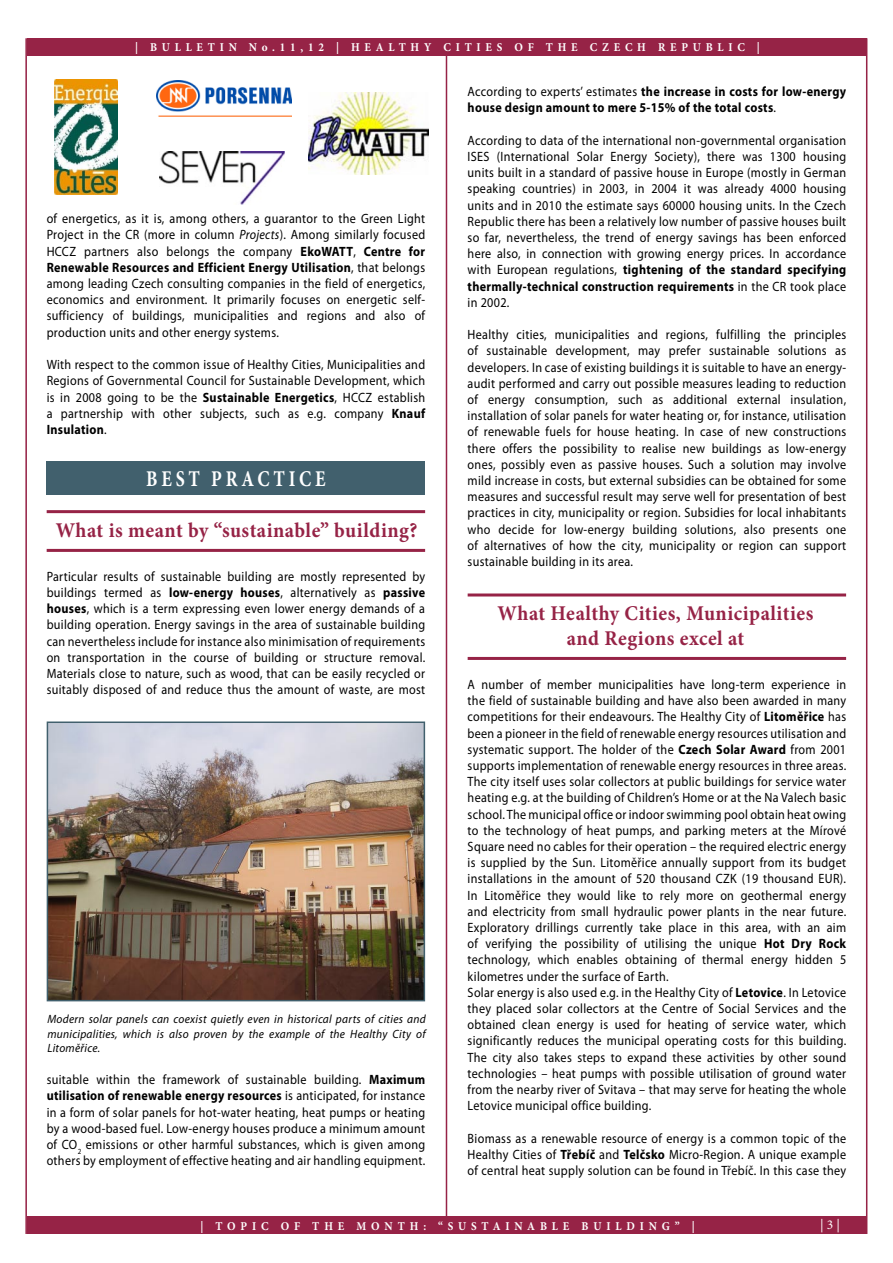
<style>
.page{position:relative;width:893px;height:1263px;background:#fff}
.page>*{position:absolute;margin:0;border:0;box-sizing:border-box;transform-origin:0 0}
.t1{font:700 22.5px "Minion Pro";letter-spacing:.21em;color:#fff;scale:.8 1}
.t2{font:700 21px/25.2px "Minion Pro";letter-spacing:.025em;color:#962346;text-align:center;scale:.95 1}
.t3{font:13.5px/16.2px "Myriad Pro";letter-spacing:.025em;color:#000;text-align:justify;scale:.9 1}
.t4{font:700 13.5px/16.2px "Myriad Pro";letter-spacing:.025em;color:#000;scale:.9 1}
.t5{font:13.5px "Minion Pro";color:#fff}
.t6{font:italic 12px/14.4px "Myriad Pro";letter-spacing:.025em;color:#000;text-align:justify;scale:.95 1}
.t7{font:700 12px "Minion Pro";letter-spacing:.43em;color:#fff;scale:.93 1}
.s1{font-style:italic}
.s2{font-weight:700}
.s3{font-weight:400}
</style>
<div class="page">
<hr style="left:446px;top:55px;width:1px;height:1163px;background:#962346">
<hr style="left:25px;top:38px;width:2px;height:1196px;background:#962346">
<hr style="left:866px;top:38px;width:1px;height:1196px;background:#962346">
<div style="left:27px;top:1217px;width:839px;height:17px;background:#962346"></div>
<div style="left:27px;top:38px;width:839px;height:17px;background:#962346"></div>
<div style="left:47px;top:461px;width:378px;height:34px;background:#41606d"></div>
<hr style="left:47px;top:549px;width:378px;height:3px;background:#962346">
<hr style="left:47px;top:510px;width:378px;height:3px;background:#962346">
<hr style="left:468px;top:657px;width:378px;height:3px;background:#962346">
<hr style="left:468px;top:593px;width:378px;height:3px;background:#962346">
<img style="left:50px;top:724px;width:372px;height:274px">
<div style="left:47px;top:721px;width:378px;height:280px;border:2px solid #41606d"></div>
<img style="left:160px;top:152px;width:125px;height:53px">
<img style="left:308px;top:92px;width:121px;height:82px">
<img style="left:157px;top:80px;width:134px;height:37px">
<img style="left:54px;top:79px;width:63px;height:115px">
<p class="t7" style="left:135px;top:39px;width:673px">| BULLETIN No.11,12 | HEALTHY CITIES OF THE CZECH REPUBLIC |</p>
<p class="t3" style="left:47px;top:210px;width:422px">of energetics, as it is, among others, a guarantor to the Green Light Project in the CR (more in column <span class="s1">Projects</span>). Among similarly focused HCCZ partners also belongs the company <span class="s2">EkoWATT</span>, <span class="s2">Centre for Renewable Resources and Efficient Energy Utilisation</span>, that belongs among leading Czech consulting companies in the field of energetics, economics and environment. It primarily focuses on energetic self&shy;sufficiency of buildings, municipalities and regions and also of production units and other energy systems.</p>
<p class="t3" style="left:47px;top:356px;width:422px">With respect to the common issue of Healthy Cities, Municipalities and Regions of Governmental Council for Sustainable Development, which is in 2008 going to be the <span class="s2">Sustainable Energetics</span>, HCCZ establish a partnership with other subjects, such as e.g. company <span class="s2">Knauf Insulation</span>.</p>
<h1 class="t1" style="left:146px;top:463px;width:18px">best</h1>
<h1 class="t1" style="left:211px;top:463px;width:144px">PRACTICE</h1>
<h2 class="t2" style="left:56px;top:517px;width:382px">What is meant by “sustainable” building?</h2>
<p class="t3" style="left:47px;top:568px;width:422px">Particular results of sustainable building are mostly represented by buildings termed as <span class="s2">low-energy houses</span>, alternatively as <span class="s2">passive houses</span>, which is a term expressing even lower energy demands of a building operation. Energy savings in the area of sustainable building can nevertheless include for instance also minimisation of requirements on transportation in the course of building or structure removal.<br>Materials close to nature, such as wood, that can be easily recycled or suitably disposed of and reduce thus the amount of waste, are most</p>
<p class="t6" style="left:47px;top:1012px;width:400px">Modern solar panels can coexist quietly even in historical parts of cities and municipalities, which is also proven by the example of the Healthy City of Litoměřice.</p>
<p class="t3" style="left:47px;top:1071px;width:422px">suitable within the framework of sustainable building. <span class="s2">Maximum utilisation of renewable energy resources</span> is anticipated, for instance in a form of solar panels for hot-water heating, heat pumps or heating by a wood-based fuel. Low-energy houses produce a minimum amount of CO<sub>2</sub> emissions or other harmful substances, which is given among others by employment of effective heating and air handling equipment.</p>
<p class="t4" style="left:468px;top:83px;width:422px"><span class="s3">According to experts’ estimates</span> the increase in costs for low-energy house design amount to mere 5-15% of the total costs<span class="s3">.</span></p>
<p class="t3" style="left:468px;top:132px;width:422px">According to data of the international non-governmental organisation ISES (International Solar Energy Society), there was 1300 housing units built in a standard of passive house in Europe (mostly in German speaking countries) in 2003, in 2004 it was already 4000 housing units and in 2010 the estimate says 60000 housing units. In the Czech Republic there has been a relatively low number of passive houses built so far, nevertheless, the trend of energy savings has been enforced here also, in connection with growing energy prices. In accordance with European regulations, <span class="s2">tightening of the standard specifying thermally-technical construction requirements</span> in the CR took place in 2002.</p>
<p class="t3" style="left:468px;top:326px;width:422px">Healthy cities, municipalities and regions, fulfilling the principles of sustainable development, may prefer sustainable solutions as developers. In case of existing buildings it is suitable to have an energy&shy;audit performed and carry out possible measures leading to reduction of energy consumption, such as additional external insulation, installation of solar panels for water heating or, for instance, utilisation of renewable fuels for house heating. In case of new constructions there offers the possibility to realise new buildings as low-energy ones, possibly even as passive houses. Such a solution may involve mild increase in costs, but external subsidies can be obtained for some measures and successful result may serve well for presentation of best practices in city, municipality or region. Subsidies for local inhabitants who decide for low-energy building solutions, also presents one of alternatives of how the city, municipality or region can support sustainable building in its area.</p>
<h2 class="t2" style="left:498px;top:601px;width:334px">What Healthy Cities, Municipalities and Regions excel at</h2>
<p class="t3" style="left:468px;top:676px;width:422px;text-align:left">A number of member municipalities have long-term experience in the field of sustainable building and have also been awarded in many competitions for their endeavours. The Healthy City of <span class="s2">Litoměřice</span> has been a pioneer in the field of renewable energy resources utilisation and systematic support. The holder of the <span class="s2">Czech Solar Award</span> from 2001 supports implementation of renewable energy resources in three areas.<br>The city itself uses solar collectors at public buildings for service water heating e.g. at the building of Children’s Home or at the Na Valech basic school. The municipal office or indoor swimming pool obtain heat owing to the technology of heat pumps, and parking meters at the Mírové Square need no cables for their operation – the required electric energy is supplied by the Sun. Litoměřice annually support from its budget installations in the amount of 520 thousand CZK (19 thousand EUR).<br>In Litoměřice they would like to rely more on geothermal energy and electricity from small hydraulic power plants in the near future.<br>Exploratory drillings currently take place in this area, with an aim of verifying the possibility of utilising the unique <span class="s2">Hot Dry Rock </span>technology, which enables obtaining of thermal energy hidden 5 kilometres under the surface of Earth.<br>Solar energy is also used e.g. in the Healthy City of <span class="s2">Letovice</span>. In Letovice they placed solar collectors at the Centre of Social Services and the obtained clean energy is used for heating of service water, which significantly reduces the municipal operating costs for this building.<br>The city also takes steps to expand these activities by other sound technologies – heat pumps with possible utilisation of ground water from the nearby river of Svitava – that may serve for heating the whole Letovice municipal office building.</p>
<p class="t3" style="left:468px;top:1130px;width:422px">Biomass as a renewable resource of energy is a common topic of the Healthy Cities of <span class="s2">Třebíč</span> and <span class="s2">Telčsko</span> Micro-Region. A unique example of central heat supply solution can be found in Třebíč. In this case they</p>
<p class="t7" style="left:200px;top:1218px;width:41px">| Topic</p>
<p class="t7" style="left:281px;top:1218px;width:12px">of</p>
<p class="t7" style="left:312px;top:1218px;width:13px">the</p>
<p class="t7" style="left:357px;top:1218px;width:15px">month</p>
<p class="t7" style="left:423px;top:1218px;width:293px">: “SUSTAINABLE BUILDING” |</p>
<p class="t5" style="left:820px;top:1216px;width:21px">| 3 |</p>
</div>
